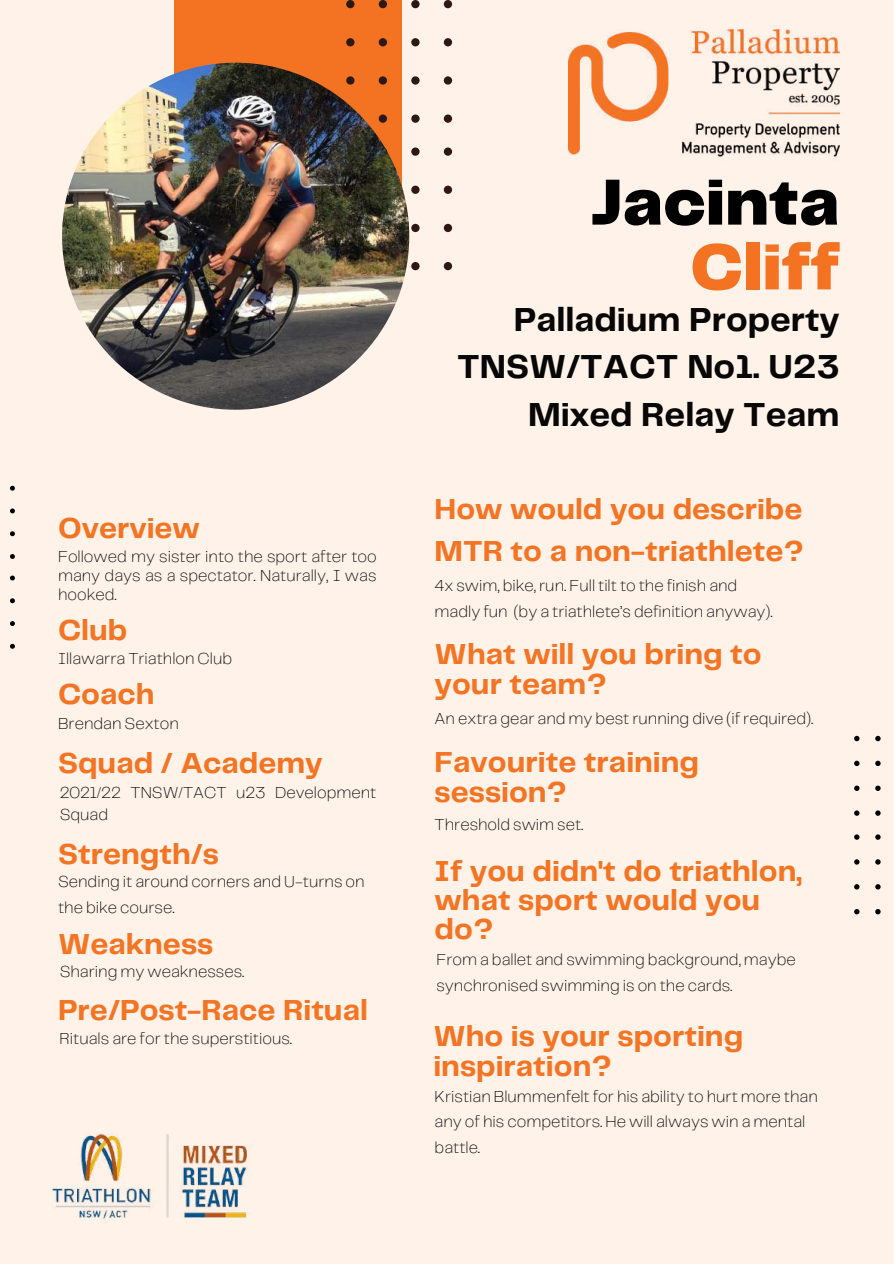
<style>
.page{position:relative;width:894px;height:1264px;background:#fff}
.page>*{position:absolute;margin:0;border:0;box-sizing:border-box;transform-origin:0 0}
.t1{font:900 67.5px "Telegraf";color:#000}
.t2{font:900 67.5px "Telegraf";color:#f37323}
.t3{font:700 34.5px/47.2px "Telegraf";color:#070707;text-align:right}
.t4{font:700 30px/29.2px "Telegraf";color:#f37423}
.t5{font:200 16.5px/26px "Telegraf";color:#000}
</style>
<div class="page">
<div style="left:0;top:0;width:893px;height:1263px;background:#fff2e9"></div>
<div style="left:174px;top:0;width:227px;height:275px;background:#f37323"></div>
<svg style="left:346px;top:0;width:106px;height:123px"></svg>
<svg style="left:10px;top:485px;width:5px;height:74px"></svg>
<svg style="left:854px;top:735px;width:27px;height:80px"></svg>
<svg style="left:384px;top:147px;width:68px;height:123px"></svg>
<svg style="left:10px;top:575px;width:5px;height:73px"></svg>
<svg style="left:854px;top:834px;width:27px;height:80px"></svg>
<img style="left:62px;top:63px;width:347px;height:347px;border-radius:50%">
<img style="left:568px;top:29px;width:271px;height:130px">
<img style="left:52px;top:1133px;width:195px;height:86px">
<h3 class="t4" style="left:58px;top:514px;width:143px">Overview</h3>
<p class="t5" style="left:58px;top:547px;width:320px;line-height:19.2px;text-align:justify">Followed my sister into the sport after too many days as a spectator. Naturally, I was hooked.</p>
<h3 class="t4" style="left:58px;top:617px;width:71px">Club</h3>
<p class="t5" style="left:58px;top:646px;width:175px">Illawarra Triathlon Club</p>
<h3 class="t4" style="left:58px;top:681px;width:98px">Coach</h3>
<p class="t5" style="left:58px;top:711px;width:122px">Brendan Sexton</p>
<h3 class="t4" style="left:58px;top:750px;width:266px">Squad / Academy</h3>
<p class="t5" style="left:60px;top:782px;width:318px;line-height:22.5px">2021/22 TNSW/TACT u23 Development<br>Squad</p>
<h3 class="t4" style="left:58px;top:841px;width:162px">Strength/s</h3>
<p class="t5" style="left:58px;top:869px;width:308px">Sending it around corners and U-turns on the bike course.</p>
<h3 class="t4" style="left:58px;top:930px;width:157px">Weakness</h3>
<p class="t5" style="left:60px;top:959px;width:186px">Sharing my weaknesses.</p>
<h3 class="t4" style="left:58px;top:996px;width:311px">Pre/Post-Race Ritual</h3>
<p class="t5" style="left:60px;top:1026px;width:234px">Rituals are for the superstitious.</p>
<h1 class="t1" style="left:590px;top:173px;width:251px">Jacinta</h1>
<h1 class="t2" style="left:690px;top:238px;width:151px">Cliff</h1>
<h2 class="t3" style="left:457px;top:298px;width:384px">Palladium Property<br>TNSW/TACT No1. U23<br>Mixed Relay Team</h2>
<h3 class="t4" style="left:434px;top:489px;width:370px;line-height:41.7px">How would you describe<br>MTR to a non-triathlete?</h3>
<p class="t5" style="left:434px;top:574px;width:339px">4x swim, bike, run. Full tilt to the finish and madly fun (by a triathlete’s definition anyway).</p>
<h3 class="t4" style="left:434px;top:641px;width:328px">What will you bring to your team?</h3>
<p class="t5" style="left:434px;top:706px;width:380px">An extra gear and my best running dive (if required).</p>
<h3 class="t4" style="left:434px;top:749px;width:266px">Favourite training session?</h3>
<p class="t5" style="left:434px;top:812px;width:150px">Threshold swim set.</p>
<h3 class="t4" style="left:434px;top:857px;width:368px">If you didn't do triathlon, what sport would you do?</h3>
<p class="t5" style="left:436px;top:947px;width:361px">From a ballet and swimming background, maybe synchronised swimming is on the cards.</p>
<h3 class="t4" style="left:433px;top:1023px;width:311px">Who is your sporting inspiration?</h3>
<p class="t5" style="left:434px;top:1083px;width:384px">Kristian Blummenfelt for his ability to hurt more than any of his competitors. He will always win a mental battle.</p>
</div>
